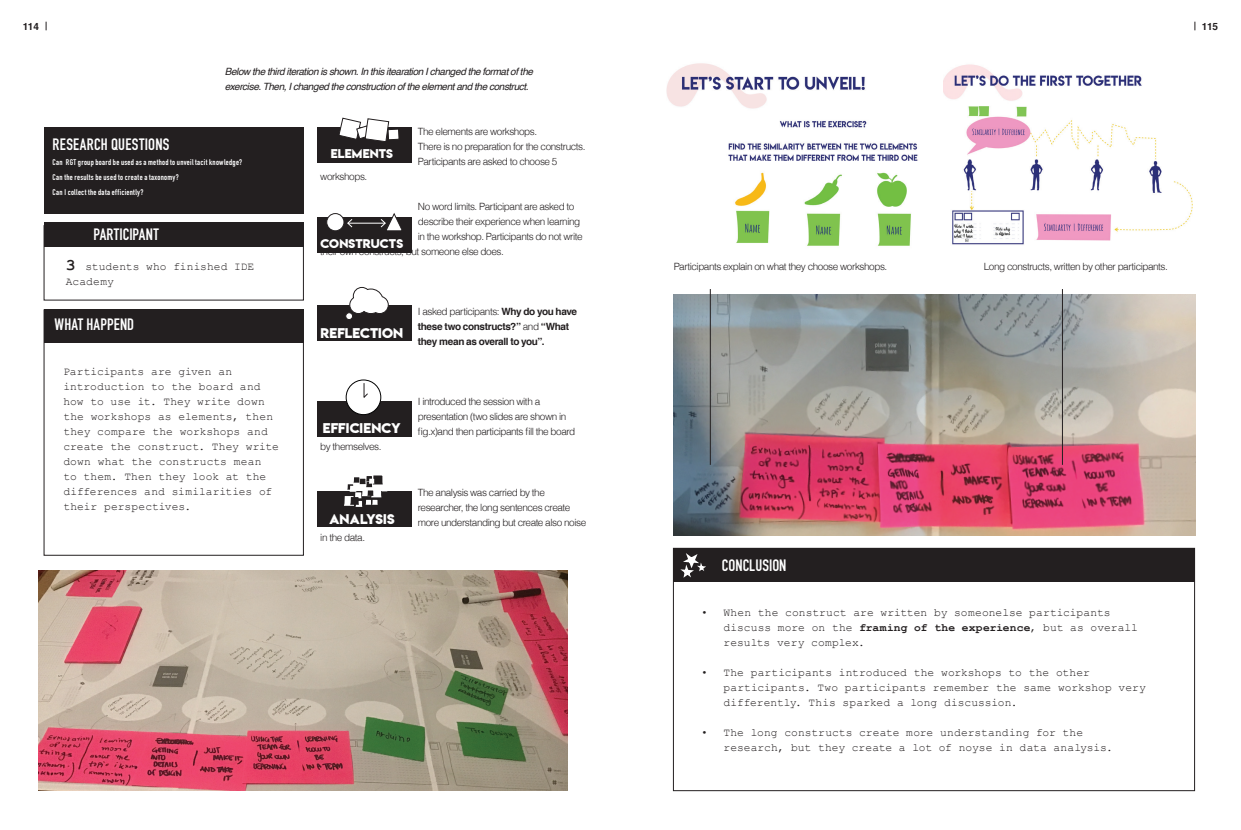
<style>
.page{position:relative;width:1241px;height:830px;background:#fff}
.page>*{position:absolute;margin:0;border:0;box-sizing:border-box;transform-origin:0 0}
.t1{font:700 16.25px "DIN Condensed";letter-spacing:.01em;color:#fff}
.t2{font:12.5px "Lemon Milkbold";color:#fff}
.t3{font:11.25px/15px "Courier New";letter-spacing:.005em;color:#231f20}
.t4{font:11.25px "Lemon Milkbold";letter-spacing:.01em;color:#fff}
.t5{font:300 10px/15px "Helvetica";letter-spacing:-.045em;color:#231f20}
.t6{font:italic 10px/15px "Helvetica";letter-spacing:-.04em;color:#231f20}
.t7{font:700 10px/15px "Helvetica";letter-spacing:-.035em;color:#231f20}
.t8{font:700 8.12px/15px "DIN Condensed";letter-spacing:.035em;color:#fff}
.s1{font-weight:700;font-size:16.25px}
.s2{font-weight:300}
.s3{font-weight:700}
</style>
<div class="page">
<img style="left:38px;top:570px;width:529px;height:220px">
<div style="left:44px;top:309px;width:260px;height:246px;border:1px solid #231f20"></div>
<div style="left:44px;top:222px;width:260px;height:24px;background:#231f20"></div>
<div style="left:44px;top:309px;width:260px;height:34px;background:#231f20"></div>
<div style="left:44px;top:127px;width:260px;height:86px;background:#231f20"></div>
<div style="left:316px;top:127px;width:95px;height:35px;background:#231f20"></div>
<svg style="left:339px;top:118px;width:60px;height:24px"></svg>
<div style="left:316px;top:305px;width:95px;height:35px;background:#231f20"></div>
<div style="left:346px;top:312px;width:6px;height:7px;background:#fff;border-radius:50%"></div>
<div style="left:345px;top:312px;width:8px;height:7px;border:1px solid #231f20;border-radius:50%"></div>
<svg style="left:349px;top:287px;width:40px;height:27px"></svg>
<div style="left:316px;top:217px;width:95px;height:35px;background:#231f20"></div>
<div style="left:327px;top:213px;width:17px;height:18px;background:#fff;border-radius:50%"></div>
<div style="left:326px;top:213px;width:18px;height:18px;border:1px solid #231f20;border-radius:50%"></div>
<hr style="left:348px;top:223px;width:37px;height:1px;background:#fff">
<svg style="left:347px;top:219px;width:5px;height:8px"></svg>
<svg style="left:380px;top:213px;width:22px;height:18px"></svg>
<div style="left:316px;top:400px;width:95px;height:36px;background:#231f20"></div>
<div style="left:346px;top:380px;width:35px;height:34px;background:#fff;border-radius:50%"></div>
<div style="left:345px;top:379px;width:36px;height:36px;border:1px solid #000;border-radius:50%"></div>
<svg style="left:363px;top:383px;width:5px;height:15px"></svg>
<div style="left:316px;top:491px;width:95px;height:35px;background:#231f20"></div>
<svg style="left:344px;top:475px;width:43px;height:31px"></svg>
<img style="left:666px;top:63px;width:252px;height:183px">
<img style="left:943px;top:64px;width:250px;height:181px">
<div style="left:673px;top:547px;width:521px;height:34px;background:#231f20"></div>
<svg style="left:680px;top:553px;width:26px;height:24px"></svg>
<img style="left:673px;top:295px;width:521px;height:240px">
<hr style="left:710px;top:289px;width:1px;height:175px;background:#231f20">
<hr style="left:1061px;top:289px;width:1px;height:175px;background:#231f20">
<p class="t7" style="left:23px;top:19px;width:18px">114</p>
<p class="t7" style="left:1201px;top:19px;width:18px">115</p>
<p class="t6" style="left:225px;top:64px;width:310px">Below the third iteration is shown. In this itearation I changed the format of the exercise. Then, I changed the construction of the element and the construct.</p>
<p class="t5" style="left:418px;top:123px;width:169px">The elements are workshops.<br>There is no preparation for the constructs.<br>Participants are asked to choose 5</p>
<p class="t5" style="left:320px;top:168px;width:49px">workshops.</p>
<p class="t5" style="left:418px;top:198px;width:158px">No word limits. Participant are asked to</p>
<p class="t5" style="left:418px;top:213px;width:164px">describe their experience when learning</p>
<p class="t5" style="left:418px;top:228px;width:166px">in the workshop. Participants do not write</p>
<p class="t5" style="left:320px;top:243px;width:185px">their own constructs, but someone else does.</p>
<h1 class="t1" style="left:53px;top:133px;width:118px">RESEARCH QUESTIONS</h1>
<p class="t8" style="left:53px;top:155px;width:191px">Can RGT group board be used as a method to unveil tacit knowledge?<br>Can the results be used to create a taxonomy?<br>Can I collect the data efficiently?</p>
<p class="t4" style="left:330px;top:145px;width:64px">ELEMENTS</p>
<h1 class="t1" style="left:93px;top:223px;width:67px">PARTICIPANT</h1>
<p class="t4" style="left:320px;top:236px;width:84px">CONSTRUCTS</p>
<p class="t3" style="left:66px;top:259px;width:190px"><span class="s1">3</span> students who finished IDE<br>Academy</p>
<h1 class="t1" style="left:55px;top:313px;width:81px">WHAT HAPPEND</h1>
<p class="t3" style="left:63px;top:364px;width:217px">Participants are given an introduction to the board and how to use it. They write down the workshops as elements, then they compare the workshops and create the construct. They write down what the constructs mean<br>to them. Then they look at the differences and similarities of their perspectives.</p>
<p class="t2" style="left:320px;top:323px;width:84px">REFLECTION</p>
<p class="t7" style="left:418px;top:304px;width:161px"><span class="s2">I asked participants:</span> Why do you have these two constructs?” <span class="s2">and</span> “What they mean as overall to you”.</p>
<p class="t2" style="left:323px;top:419px;width:80px">EFFICIENCY</p>
<p class="t5" style="left:320px;top:438px;width:63px">by themselves.</p>
<p class="t2" style="left:329px;top:509px;width:67px">ANALYSIS</p>
<p class="t5" style="left:320px;top:528px;width:46px">in the data.</p>
<p class="t5" style="left:418px;top:393px;width:159px">I introduced the session with a presentation (two slides are shown in fig.x)and then participants fill the board</p>
<p class="t5" style="left:418px;top:483px;width:170px">The analysis was carried by the researcher, the long sentences create more understanding but create also noise</p>
<p class="t5" style="left:673px;top:258px;width:215px">Participants explain on what they choose workshops.</p>
<p class="t5" style="left:983px;top:258px;width:186px">Long constructs, written by other participants.</p>
<h1 class="t1" style="left:721px;top:553px;width:66px">CONCLUSION</h1>
<p class="t3" style="left:723px;top:604px;width:416px;text-indent:-22px">• When the construct are written by someonelse participants discuss more on the <span class="s3">framing of the experience</span>, but as overall results very complex.</p>
<p class="t3" style="left:723px;top:664px;width:424px;text-indent:-22px">• The participants introduced the workshops to the other participants. Two participants remember the same workshop very differently. This sparked a long discussion.</p>
<p class="t3" style="left:723px;top:724px;width:390px;text-indent:-22px">• The long constructs create more understanding for the research, but they create a lot of noyse in data analysis.</p>
</div>
